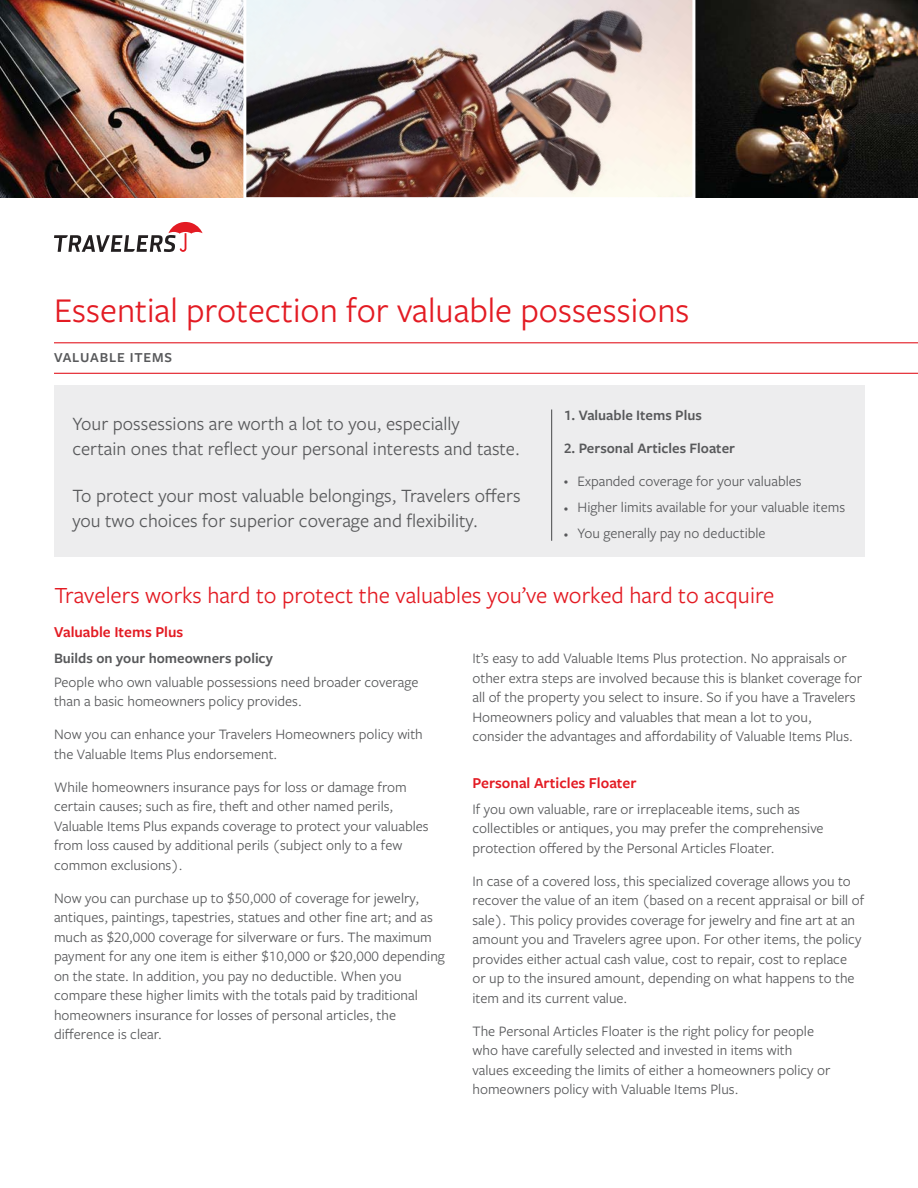
<style>
.page{position:relative;width:918px;height:1188px;background:#fff}
.page>*{position:absolute;margin:0;border:0;box-sizing:border-box;transform-origin:0 0}
.t1{font:36px "Freight Sans Pro";color:#e31b23}
.t2{font:24px "Freight Sans Pro";color:#e31b23}
.t3{font:19.5px/25.5px "Freight Sans Pro";color:#58595b}
.t4{font:600 15.75px "Freight Sans Pro";color:#e31b23}
.t5{font:15px/19.5px "Freight Sans Pro";color:#58595b}
.t6{font:600 15px "Freight Sans Pro";color:#58595b}
.t7{font:600 14.25px "Freight Sans Pro";letter-spacing:.06em;color:#58595b}
</style>
<div class="page">
<svg style="left:54px;top:222px;width:148px;height:30px"></svg>
<div style="left:54px;top:386px;width:810px;height:171px;background:#ededee"></div>
<hr style="left:54px;top:342px;width:864px;height:1px;background:#e31b23">
<hr style="left:54px;top:373px;width:864px;height:1px;background:#e31b23">
<img style="left:0;top:0;width:243px;height:197px">
<img style="left:580px;top:0;width:112px;height:197px">
<img style="left:515px;top:0;width:65px;height:197px">
<div style="left:628px;top:109px;width:64px;height:88px;background:#fcf4e8"></div>
<img style="left:246px;top:0;width:269px;height:197px">
<img style="left:246px;top:0;width:133px;height:175px">
<div style="left:246px;top:0;width:66px;height:88px;background:#eff4f7"></div>
<img style="left:427px;top:157px;width:84px;height:40px">
<img style="left:695px;top:0;width:223px;height:197px">
<hr style="left:551px;top:410px;width:1px;height:131px;background:#58595b">
<h1 class="t1" style="left:54px;top:298px;width:637px">Essential protection for valuable possessions</h1>
<p class="t7" style="left:54px;top:353px;width:120px">VALUABLE ITEMS</p>
<h3 class="t3" style="left:72px;top:413px;width:449px">Your possessions are worth a lot to you, especially<br>certain ones that reflect your personal interests and taste.</h3>
<h3 class="t3" style="left:72px;top:485px;width:450px">To protect your most valuable belongings, Travelers offers you two choices for superior coverage and flexibility.</h3>
<p class="t6" style="left:564px;top:410px;width:139px">1. Valuable Items Plus</p>
<p class="t6" style="left:564px;top:443px;width:172px">2. Personal Articles Floater</p>
<p class="t5" style="left:578px;top:470px;width:269px;line-height:26.2px">Expanded coverage for your valuables<br>Higher limits available for your valuable items<br>You generally pay no deductible</p>
<h2 class="t2" style="left:54px;top:587px;width:722px">Travelers works hard to protect the valuables you’ve worked hard to acquire</h2>
<p class="t4" style="left:54px;top:626px;width:131px">Valuable Items Plus</p>
<p class="t6" style="left:54px;top:653px;width:220px">Builds on your homeowners policy</p>
<p class="t5" style="left:54px;top:674px;width:366px">People who own valuable possessions need broader coverage than a basic homeowners policy provides.</p>
<p class="t5" style="left:54px;top:726px;width:370px">Now you can enhance your Travelers Homeowners policy with the Valuable Items Plus endorsement.</p>
<p class="t5" style="left:54px;top:779px;width:376px">While homeowners insurance pays for loss or damage from certain causes; such as fire, theft and other named perils, Valuable Items Plus expands coverage to protect your valuables from loss caused by additional perils (subject only to a few common exclusions).</p>
<p class="t5" style="left:54px;top:890px;width:392px">Now you can purchase up to $50,000 of coverage for jewelry, antiques, paintings, tapestries, statues and other fine art; and as much as $20,000 coverage for silverware or furs. The maximum payment for any one item is either $10,000 or $20,000 depending on the state. In addition, you pay no deductible. When you compare these higher limits with the totals paid by traditional homeowners insurance for losses of personal articles, the difference is clear.</p>
<p class="t5" style="left:473px;top:650px;width:391px">It’s easy to add Valuable Items Plus protection. No appraisals or other extra steps are involved because this is blanket coverage for all of the property you select to insure. So if you have a Travelers Homeowners policy and valuables that mean a lot to you, consider the advantages and affordability of Valuable Items Plus.</p>
<p class="t4" style="left:473px;top:777px;width:166px">Personal Articles Floater</p>
<p class="t5" style="left:473px;top:801px;width:353px">If you own valuable, rare or irreplaceable items, such as collectibles or antiques, you may prefer the comprehensive protection offered by the Personal Articles Floater.</p>
<p class="t5" style="left:473px;top:873px;width:393px">In case of a covered loss, this specialized coverage allows you to recover the value of an item (based on a recent appraisal or bill of sale). This policy provides coverage for jewelry and fine art at an amount you and Travelers agree upon. For other items, the policy provides either actual cash value, cost to repair, cost to replace<br>or up to the insured amount, depending on what happens to the item and its current value.</p>
<p class="t5" style="left:473px;top:1023px;width:359px">The Personal Articles Floater is the right policy for people who have carefully selected and invested in items with values exceeding the limits of either a homeowners policy or homeowners policy with Valuable Items Plus.</p>
</div>
